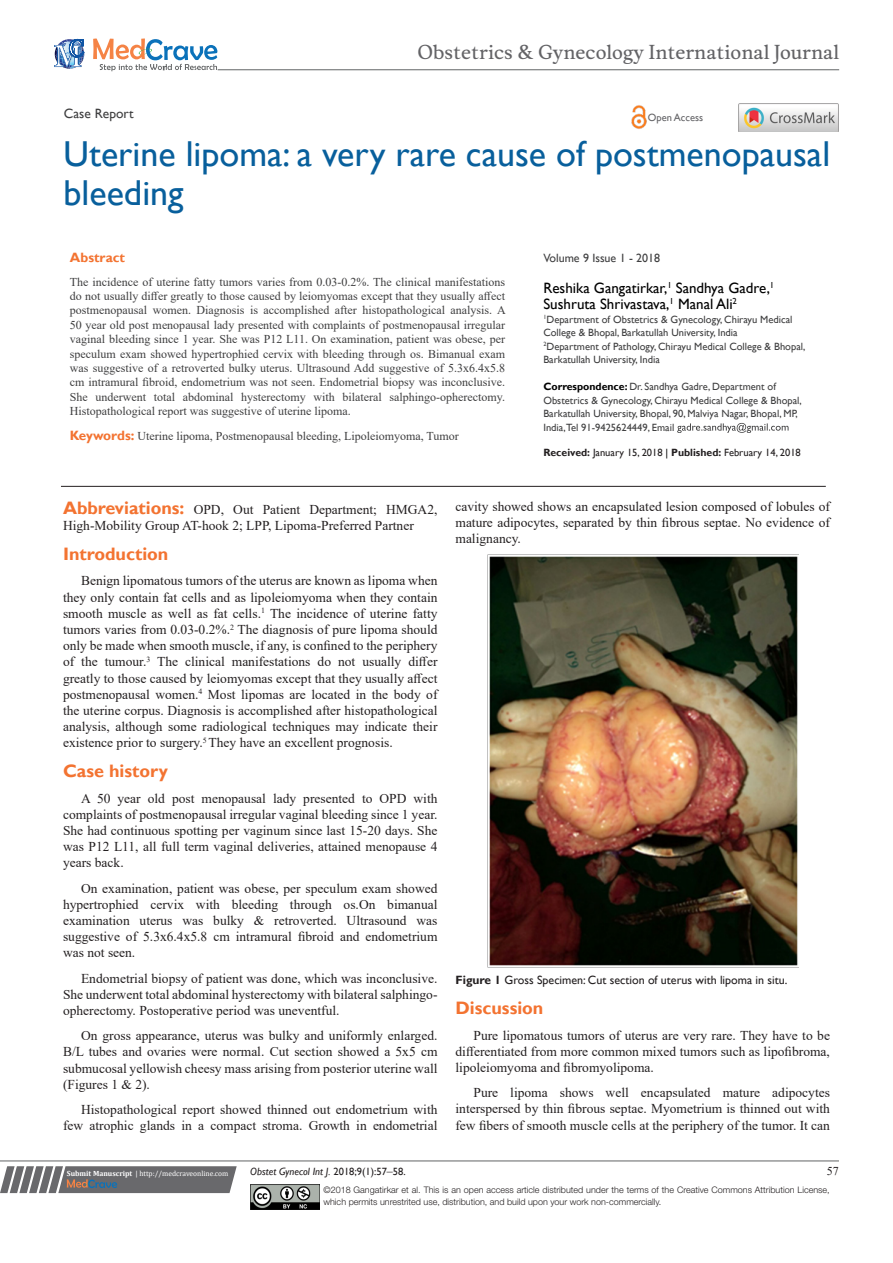
<style>
.page{position:relative;width:893px;height:1263px;background:#fff}
.page>*{position:absolute;margin:0;border:0;box-sizing:border-box;transform-origin:0 0}
.t1{font:36px/39px "Gill Sans";color:#085f9c}
.t2{font:18.6px "Musee";color:#636366}
.List_Paragraph{font:700 18px "Gill Sans";color:#f37331}
.t3{font:15px/16.2px "Gill Sans";color:#000}
.List_Paragraph-2{font:13.5px/16.2px "Times New Roman";color:#231f20;text-align:justify}
.t4{font:13.5px "Gill Sans";color:#3e3e3f}
.t5{font:700 13.5px "Gill Sans";color:#f37331}
.t6{font:12px/14.4px "Times New Roman";color:#3e3e3f;text-align:justify}
.t7{font:12px "Gill Sans";color:#231f20}
.t8{font:12px "Gill Sans";color:#3e3e3f}
.t9{font:12px "Times New Roman";color:#231f20}
.t10{font:10.5px/13.5px "Gill Sans";color:#3e3e3f}
.t11{font:10.5px "Gill Sans";color:#231f20}
.t12{font:italic 10.5px "Gill Sans";color:#231f20}
.t13{font:10.5px "Gill Sans";color:#636366}
.t14{font:300 9px/12px "Helvetica Neue LT Std";color:#231f20}
.t15{font:7.5px "Cambria";color:#fff}
.s1{font-family:"Gill Sans";font-weight:700;font-size:13.5px;color:#f37331}
.s2{font-weight:700;color:#000}
.s3{font-weight:700}
.s4{color:#000}
.s5{font-family:"Gill Sans";font-weight:700;font-size:18px;color:#f37331}
.s6{font-style:normal}
.s7{font-family:"Times New Roman";font-style:normal;font-size:12px}
</style>
<div class="page">
<svg style="left:0;top:1166px;width:237px;height:27px;background:#78787a"></svg>
<hr style="left:0;top:1161px;width:839px;height:1px;background:#626465">
<hr style="left:61px;top:486px;width:765px;height:1px;background:#231f20">
<img style="left:250px;top:1185px;width:69px;height:24px">
<svg style="left:677px;top:423px;width:111px;height:10px"></svg>
<svg style="left:54px;top:39px;width:30px;height:30px"></svg>
<svg style="left:93px;top:38px;width:124px;height:33px"></svg>
<hr style="left:218px;top:70px;width:621px;height:1px;background:#626465">
<img style="left:631px;top:105px;width:16px;height:24px">
<img style="left:739px;top:104px;width:99px;height:28px">
<img style="left:488px;top:554px;width:311px;height:412px">
<p class="t2" style="left:417px;top:41px;width:423px">Obstetrics &amp; Gynecology International Journal</p>
<p class="t4" style="left:64px;top:105px;width:71px">Case Report</p>
<p class="t13" style="left:648px;top:112px;width:57px">Open Access</p>
<p class="t1" style="left:64px;top:135px;width:768px">Uterine lipoma: a very rare cause of postmenopausal bleeding</p>
<p class="t5" style="left:70px;top:249px;width:57px">Abstract</p>
<p class="t6" style="left:70px;top:274px;width:437px">The incidence of uterine fatty tumors varies from 0.03-0.2%. The clinical manifestations do not usually differ greatly to those caused by leiomyomas except that they usually affect postmenopausal women. Diagnosis is accomplished after histopathological analysis. A 50 year old post menopausal lady presented with complaints of postmenopausal irregular vaginal bleeding since 1 year. She was P12 L11. On examination, patient was obese, per speculum exam showed hypertrophied cervix with bleeding through os. Bimanual exam was suggestive of a retroverted bulky uterus. Ultrasound Add suggestive of 5.3x6.4x5.8 cm intramural fibroid, endometrium was not seen. Endometrial biopsy was inconclusive.<br>She underwent total abdominal hysterectomy with bilateral salphingo-opherectomy.<br>Histopathological report was suggestive of uterine lipoma.</p>
<p class="t6" style="left:70px;top:429px;width:390px"><span class="s1">Keywords:</span> Uterine lipoma, Postmenopausal bleeding, Lipoleiomyoma, Tumor</p>
<p class="t8" style="left:543px;top:251px;width:118px">Volume 9 Issue 1 - 2018</p>
<p class="t3" style="left:543px;top:280px;width:232px">Reshika Gangatirkar,<sup>1</sup> Sandhya Gadre,<sup>1<br></sup>Sushruta Shrivastava,<sup>1</sup> Manal Ali<sup>2</sup></p>
<p class="t10" style="left:543px;top:312px;width:251px"><sup>1</sup>Department of Obstetrics &amp; Gynecology, Chirayu Medical<br>College &amp; Bhopal, Barkatullah University, India</p>
<p class="t10" style="left:543px;top:339px;width:263px"><sup>2</sup>Department of Pathology, Chirayu Medical College &amp; Bhopal,<br>Barkatullah University, India</p>
<p class="t10" style="left:543px;top:380px;width:260px"><span class="s2">Correspondence:</span> Dr. Sandhya Gadre, Department of Obstetrics &amp; Gynecology, Chirayu Medical College &amp; Bhopal, Barkatullah University, Bhopal, 90, Malviya Nagar, Bhopal, MP, India,Tel 91-9425624449, Email</p>
<p class="t11" style="left:543px;top:446px;width:259px"><span class="s3">Received:</span> January 15, 2018 <span class="s4">|</span> <span class="s3">Published:</span> February 14, 2018</p>
<p class="List_Paragraph-2" style="left:63px;top:501px;width:376px"><span class="s5">Abbreviations:</span> OPD, Out Patient Department; HMGA2,<br>High-Mobility Group AT-hook 2; LPP, Lipoma-Preferred Partner</p>
<p class="List_Paragraph" style="left:63px;top:543px;width:107px">Introduction</p>
<p class="List_Paragraph-2" style="left:63px;top:572px;width:376px;text-indent:18px">Benign lipomatous tumors of the uterus are known as lipoma when they only contain fat cells and as lipoleiomyoma when they contain smooth muscle as well as fat cells.<sup>1</sup> The incidence of uterine fatty tumors varies from 0.03-0.2%.<sup>2</sup> The diagnosis of pure lipoma should only be made when smooth muscle, if any, is confined to the periphery of the tumour.<sup>3</sup> The clinical manifestations do not usually differ greatly to those caused by leiomyomas except that they usually affect postmenopausal women.<sup>4</sup> Most lipomas are located in the body of the uterine corpus. Diagnosis is accomplished after histopathological analysis, although some radiological techniques may indicate their existence prior to surgery.<sup>5</sup> They have an excellent prognosis.</p>
<p class="List_Paragraph" style="left:63px;top:760px;width:106px">Case history</p>
<p class="List_Paragraph-2" style="left:63px;top:790px;width:376px;text-indent:18px">A 50 year old post menopausal lady presented to OPD with complaints of postmenopausal irregular vaginal bleeding since 1 year.<br>She had continuous spotting per vaginum since last 15-20 days. She was P12 L11, all full term vaginal deliveries, attained menopause 4 years back.</p>
<p class="List_Paragraph-2" style="left:63px;top:880px;width:376px;text-indent:18px">On examination, patient was obese, per speculum exam showed hypertrophied cervix with bleeding through os.On bimanual examination uterus was bulky &amp; retroverted. Ultrasound was suggestive of 5.3x6.4x5.8 cm intramural fibroid and endometrium was not seen.</p>
<p class="List_Paragraph-2" style="left:63px;top:970px;width:376px;text-indent:18px">Endometrial biopsy of patient was done, which was inconclusive.<br>She underwent total abdominal hysterectomy with bilateral salphingo&shy;opherectomy. Postoperative period was uneventful.</p>
<p class="List_Paragraph-2" style="left:63px;top:1027px;width:376px;text-indent:18px">On gross appearance, uterus was bulky and uniformly enlarged.<br>B/L tubes and ovaries were normal. Cut section showed a 5x5 cm submucosal yellowish cheesy mass arising from posterior uterine wall (Figures 1 &amp; 2).</p>
<p class="List_Paragraph-2" style="left:63px;top:1101px;width:376px;text-align:right">Histopathological report showed thinned out endometrium with few atrophic glands in a compact stroma. Growth in endometrial</p>
<p class="List_Paragraph-2" style="left:455px;top:498px;width:376px">cavity showed shows an encapsulated lesion composed of lobules of mature adipocytes, separated by thin fibrous septae. No evidence of malignancy.</p>
<p class="t7" style="left:455px;top:973px;width:333px"><span class="s3">Figure 1</span> Gross Specimen: Cut section of uterus with lipoma in situ.</p>
<p class="List_Paragraph" style="left:455px;top:997px;width:89px">Discussion</p>
<p class="List_Paragraph-2" style="left:455px;top:1026px;width:376px;text-indent:18px">Pure lipomatous tumors of uterus are very rare. They have to be differentiated from more common mixed tumors such as lipofibroma, lipoleiomyoma and fibromyolipoma.</p>
<p class="List_Paragraph-2" style="left:455px;top:1084px;width:376px;text-indent:18px">Pure lipoma shows well encapsulated mature adipocytes interspersed by thin fibrous septae. Myometrium is thinned out with few fibers of smooth muscle cells at the periphery of the tumor. It can</p>
<p class="t15" style="left:67px;top:1169px;width:163px"><span class="s3">Submit Manuscript</span> | http://medcraveonline.com</p>
<p class="t12" style="left:250px;top:1165px;width:157px">Obstet Gynecol Int J. <span class="s6">2018;9(1):57</span><span class="s7">‒</span><span class="s6">58.</span></p>
<p class="t9" style="left:827px;top:1162px;width:13px">57</p>
<p class="t14" style="left:323px;top:1183px;width:508px">©2018 Gangatirkar et al. This is an open access article distributed under the terms of the Creative Commons Attribution License, which permits unrestrited use, distribution, and build upon your work non-commercially.</p>
</div>
